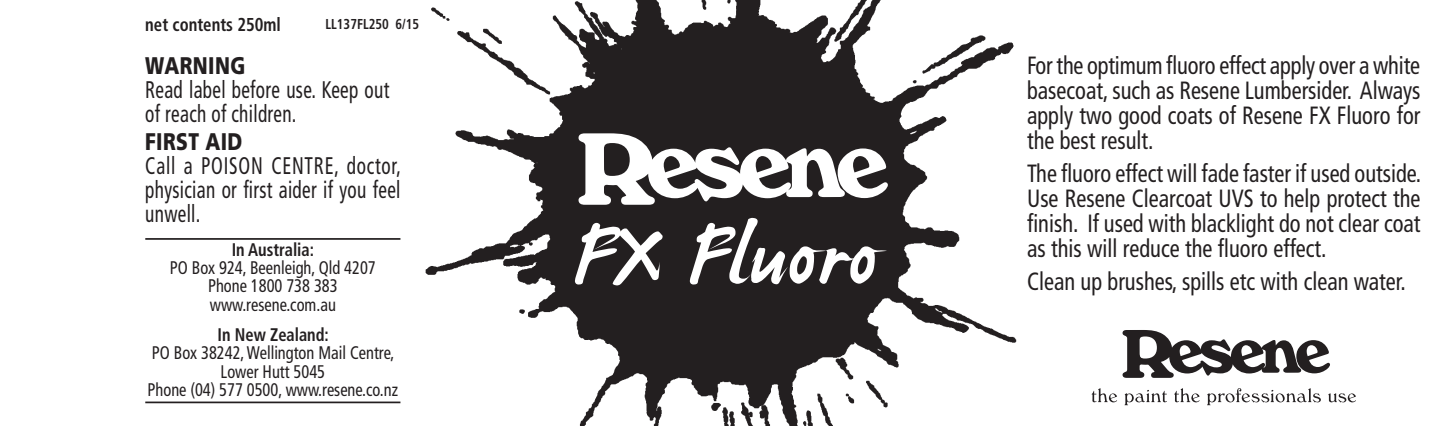
<style>
.page{position:relative;width:1446px;height:426px;background:#fff}
.page>*{position:absolute;margin:0;border:0;box-sizing:border-box;transform-origin:0 0}
.t1{font:83.1px "James Paul";letter-spacing:.015em;color:#fff}
.Body_Text_white{font:condensed 24.9px/24.9px "Frutiger";color:#231f20;text-align:justify;scale:.9 1}
.t2{font:condensed 24px/24px "Frutiger";letter-spacing:.015em;color:#231f20;scale:.8 1}
.t3{font:900 24px "Frutiger";letter-spacing:.02em;color:#231f20;scale:.8 1}
.t4{font:700 condensed 18.6px "Frutiger";color:#231f20;scale:.9 1}
.address_bottom{font:condensed 18.3px/18.3px "Frutiger";color:#231f20;text-align:center;scale:.9 1}
.address_top{font:condensed 18.3px/18.3px "Frutiger";color:#231f20;text-align:center;scale:.9 1}
.t5{font:700 condensed 14.4px "Frutiger";color:#231f20;scale:.9 1}
.s1{font-weight:700}
</style>
<div class="page">
<svg style="left:1091px;top:388px;width:265px;height:16px"></svg>
<svg style="left:1122px;top:330px;width:208px;height:47px"></svg>
<hr style="left:145px;top:238px;width:255px;height:1px;background:#231f20">
<hr style="left:145px;top:401px;width:255px;height:2px;background:#231f20">
<img style="left:425px;top:0;width:592px;height:425px">
<svg style="left:425px;top:106px;width:24px;height:28px"></svg>
<svg style="left:979px;top:157px;width:38px;height:36px"></svg>
<svg style="left:578px;top:133px;width:310px;height:71px"></svg>
<p class="t4" style="left:145px;top:13px;width:152px">net contents 250ml</p>
<p class="t5" style="left:325px;top:15px;width:106px">LL137FL250 6/15</p>
<p class="t3" style="left:145px;top:51px;width:127px">WARNING</p>
<p class="t2" style="left:145px;top:77px;width:307px">Read label before use. Keep out of reach of children.</p>
<p class="t3" style="left:145px;top:127px;width:123px">FIRST AID</p>
<p class="t2" style="left:145px;top:154px;width:321px;text-align:justify">Call a POISON CENTRE, doctor, physician or first aider if you feel unwell.</p>
<p class="address_top" style="left:170px;top:240px;width:230px"><span class="s1">In Australia:<br></span>PO Box 924, Beenleigh, Qld 4207<br>Phone 1800 738 383 www.resene.com.au</p>
<p class="address_bottom" style="left:148px;top:325px;width:280px"><span class="s1">In New Zealand:<br></span>PO Box 38242, Wellington Mail Centre,<br>Lower Hutt 5045<br>Phone (04) 577 0500, www.resene.co.nz</p>
<p class="t1" style="left:570px;top:215px;width:308px">FX Fluoro</p>
<p class="Body_Text_white" style="left:1027px;top:53px;width:439px">For the optimum fluoro effect apply over a white basecoat, such as Resene Lumbersider. Always apply two good coats of Resene FX Fluoro for the best result.</p>
<p class="Body_Text_white" style="left:1027px;top:161px;width:439px">The fluoro effect will fade faster if used outside.<br>Use Resene Clearcoat UVS to help protect the finish. If used with blacklight do not clear coat as this will reduce the fluoro effect.</p>
<p class="Body_Text_white" style="left:1027px;top:269px;width:422px">Clean up brushes, spills etc with clean water.</p>
</div>
